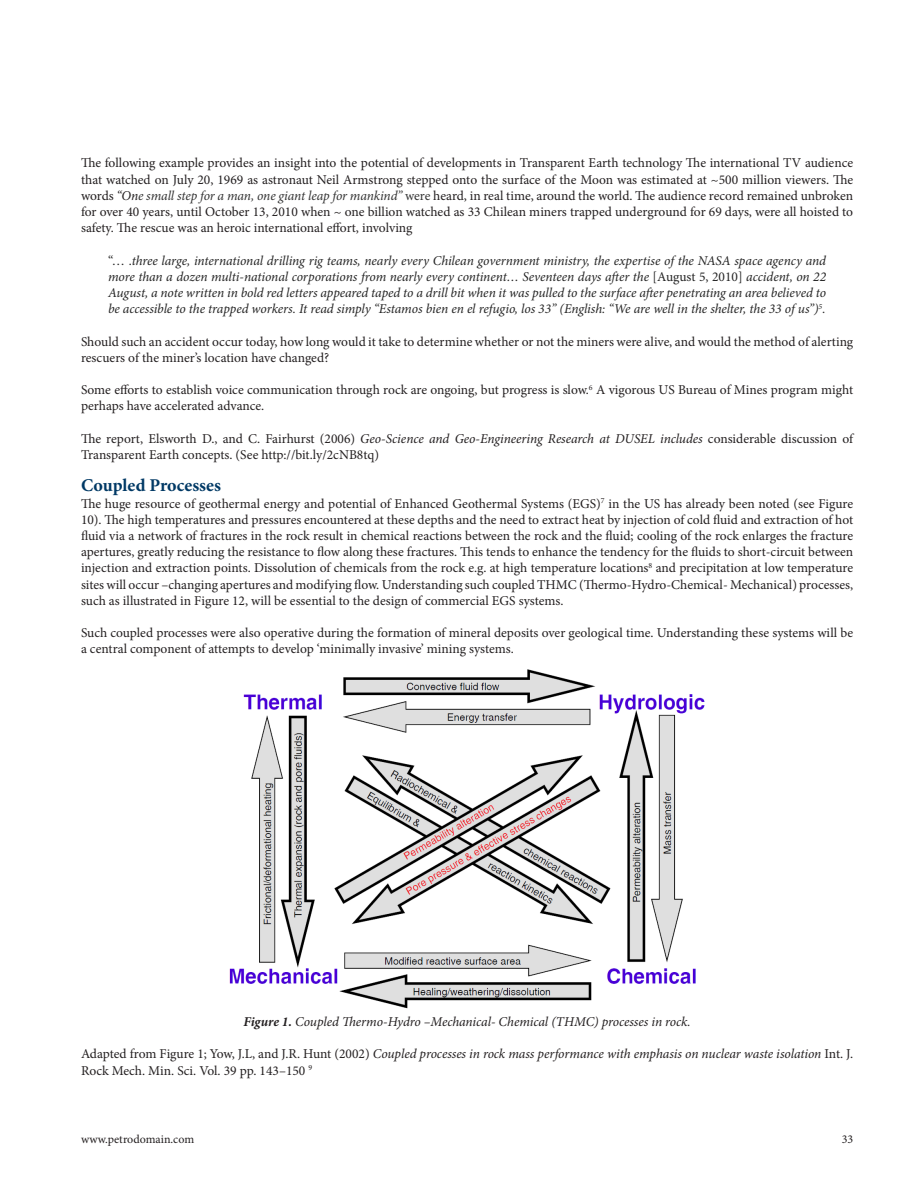
<style>
.page{position:relative;width:918px;height:1188px;background:#fff}
.page>*{position:absolute;margin:0;border:0;box-sizing:border-box;transform-origin:0 0}
.t1{font:700 18px "Minion Pro";color:#003965}
.t2{font:13.5px/16.2px "Minion Pro";color:#231f20}
.t3{font:italic 13.5px/16.2px "Minion Pro";letter-spacing:-.01em;color:#252525;text-align:justify}
.t4{font:italic 13.5px "Minion Pro";letter-spacing:-.01em;color:#231f20}
.t5{font:12px "Minion Pro";color:#231f20}
.s1{font-style:italic}
.s2{font-style:italic;color:#333}
.s3{color:#333}
.s4{font-style:normal}
.s5{font-weight:700}
</style>
<div class="page">
<img style="left:229px;top:669px;width:476px;height:340px">
<p class="t2" style="left:81px;top:155px;width:774px;text-align:justify">The following example provides an insight into the potential of developments in Transparent Earth technology The international TV audience that watched on July 20, 1969 as astronaut Neil Armstrong stepped onto the surface of the Moon was estimated at ~500 million viewers. The words <span class="s1">“On</span><span class="s2">e small step for a man, one giant leap for mankind”</span> <span class="s3">were</span> heard, in real time, around the world. The audience record remained unbroken for over 40 years, until October 13, 2010 when ~ one billion watched as 33 Chilean miners trapped underground for 69 days, were all hoisted to safety. The rescue was an heroic international effort, involving</p>
<p class="t3" style="left:108px;top:252px;width:720px"><span class="s4">“… .</span>three large, international drilling rig teams, nearly every Chilean government ministry, the expertise of the NASA space agency and more than a dozen multi-national corporations from nearly every continent… Seventeen days after the <span class="s4">[August 5, 2010]</span> accident, on 22<br>August, a note written in bold red letters appeared taped to a drill bit when it was pulled to the surface after penetrating an area believed to be accessible to the trapped workers. It read simply “Estamos bien en el refugio, los 33” (English: “We are well in the shelter, the 33 of us”)<sup>5</sup>.</p>
<p class="t2" style="left:81px;top:333px;width:774px">Should such an accident occur today, how long would it take to determine whether or not the miners were alive, and would the method of alerting rescuers of the miner’s location have changed?</p>
<p class="t2" style="left:81px;top:382px;width:774px">Some efforts to establish voice communication through rock are ongoing, but progress is slow.<sup>6</sup> A vigorous US Bureau of Mines program might perhaps have accelerated advance.</p>
<p class="t2" style="left:81px;top:430px;width:774px">The report, Elsworth D., and C. Fairhurst (2006) <span class="s1">Geo-Science and Geo-Engineering Research at DUSEL includes</span> considerable discussion of<br>Transparent Earth concepts. (See http://bit.ly/2cNB8tq)</p>
<p class="t1" style="left:81px;top:473px;width:142px">Coupled Processes</p>
<p class="t2" style="left:81px;top:495px;width:774px;text-align:justify">The huge resource of geothermal energy and potential of Enhanced Geothermal Systems (EGS)<sup>7</sup> in the US has already been noted (see Figure 10). The high temperatures and pressures encountered at these depths and the need to extract heat by injection of cold fluid and extraction of hot fluid via a network of fractures in the rock result in chemical reactions between the rock and the fluid; cooling of the rock enlarges the fracture apertures, greatly reducing the resistance to flow along these fractures. This tends to enhance the tendency for the fluids to short-circuit between injection and extraction points. Dissolution of chemicals from the rock e.g. at high temperature locations<sup>8</sup> and precipitation at low temperature sites will occur –changing apertures and modifying flow. Understanding such coupled THMC (Thermo-Hydro-Chemical- Mechanical) processes, such as illustrated in Figure 12, will be essential to the design of commercial EGS systems.</p>
<p class="t2" style="left:81px;top:625px;width:774px">Such coupled processes were also operative during the formation of mineral deposits over geological time. Understanding these systems will be a central component of attempts to develop ‘minimally invasive’ mining systems.</p>
<p class="t4" style="left:243px;top:1012px;width:449px"><span class="s5">Figure 1.</span> Coupled Thermo-Hydro –Mechanical- Chemical (THMC) processes in rock.</p>
<p class="t2" style="left:81px;top:1046px;width:774px">Adapted from Figure 1; Yow, J.L, and J.R. Hunt (2002) <span class="s1">Coupled processes in rock mass performance with emphasis on nuclear waste isolation</span> Int. J.<br>Rock Mech. Min. Sci. Vol. 39 pp. 143–150 <sup>9</sup></p>
<p class="t5" style="left:81px;top:1131px;width:115px">www.petrodomain.com</p>
<p class="t5" style="left:842px;top:1131px;width:13px">33</p>
</div>
